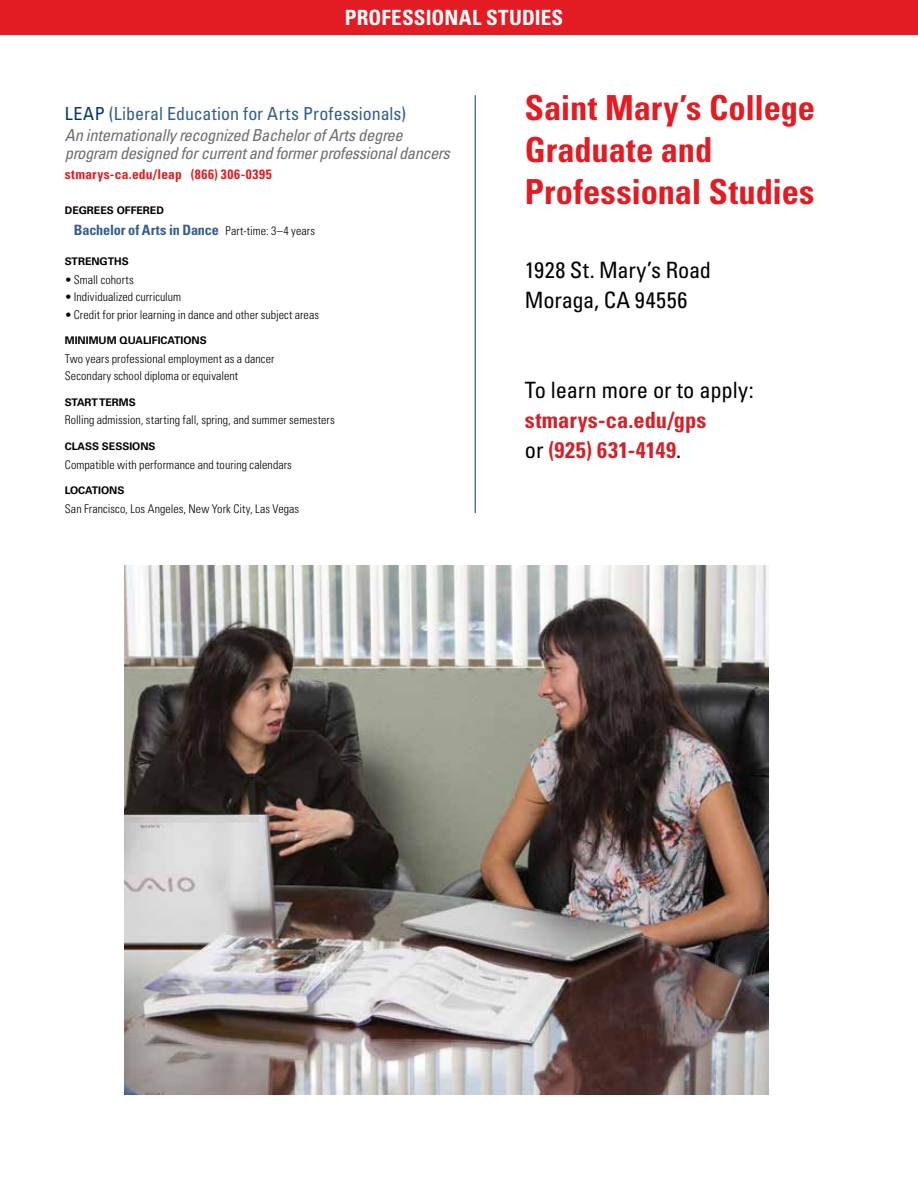
<style>
.page{position:relative;width:918px;height:1188px;background:#fff}
.page>*{position:absolute;margin:0;border:0;box-sizing:border-box;transform-origin:0 0}
.t1{font:700 condensed 34.5px/42px "Univers LT Std";letter-spacing:-.005em;color:#e31b23}
.t2{font:condensed 22.5px/30px "Univers LT Std";letter-spacing:-.005em;color:#000}
.t3{font:700 condensed 22.5px/30px "Univers LT Std";letter-spacing:.01em;color:#d2232a}
.t4{font:700 condensed 21px "Univers LT Std";letter-spacing:.01em;color:#fff}
.t5{font:condensed 18px "Univers LT Std";letter-spacing:.005em;color:#345e8b}
.t6{font:italic condensed 16.5px/18px "Univers LT Std";letter-spacing:-.025em;color:#6d6e71}
.t7{font:700 condensed 14.25px "Univers LT Std";letter-spacing:-.01em;color:#345e8b}
.t8{font:700 condensed 13.5px "Univers LT Std";letter-spacing:.03em;color:#e31b23}
.t9{font:300 condensed 12px/17.2px "Univers LT Std";letter-spacing:.005em;color:#000}
.t10{font:700 10.5px "Univers LT Std";color:#000}
.s1{color:#003768}
.s2{font-weight:300;font-size:12px;color:#000}
.s3{font-weight:400;color:#000}
</style>
<div class="page">
<div style="left:0;top:0;width:918px;height:35px;background:#e31b23"></div>
<img style="left:124px;top:565px;width:644px;height:529px">
<hr style="left:475px;top:95px;width:1px;height:418px;background:#003768">
<h3 class="t4" style="left:345px;top:5px;width:220px">PROFESSIONAL STUDIES</h3>
<h3 class="t5" style="left:65px;top:102px;width:343px"><span class="s1">LEAP</span> (Liberal Education for Arts Professionals)</h3>
<h3 class="t6" style="left:65px;top:126px;width:387px">An internationally recognized Bachelor of Arts degree program designed for current and former professional dancers</h3>
<p class="t8" style="left:65px;top:166px;width:208px">stmarys-ca.edu/leap (866) 306-0395</p>
<p class="t10" style="left:65px;top:204px;width:101px">DEGREES OFFERED</p>
<p class="t7" style="left:74px;top:222px;width:243px">Bachelor of Arts in Dance <span class="s2">Part-time: 3–4 years</span></p>
<p class="t10" style="left:65px;top:256px;width:65px">STRENGTHS</p>
<p class="t9" style="left:65px;top:271px;width:70px">•Small cohorts</p>
<p class="t9" style="left:65px;top:289px;width:118px">•Individualized curriculum</p>
<p class="t9" style="left:65px;top:306px;width:256px">•Credit for prior learning in dance and other subject areas</p>
<p class="t10" style="left:65px;top:334px;width:143px">MINIMUM QUALIFICATIONS</p>
<p class="t9" style="left:65px;top:350px;width:211px">Two years professional employment as a dancer<br>Secondary school diploma or equivalent</p>
<p class="t10" style="left:65px;top:396px;width:73px">START TERMS</p>
<p class="t9" style="left:65px;top:412px;width:271px">Rolling admission, starting fall, spring, and summer semesters</p>
<p class="t10" style="left:65px;top:440px;width:92px">CLASS SESSIONS</p>
<p class="t9" style="left:65px;top:456px;width:229px">Compatible with performance and touring calendars</p>
<p class="t10" style="left:65px;top:484px;width:61px">LOCATIONS</p>
<p class="t9" style="left:65px;top:500px;width:236px">San Francisco, Los Angeles, New York City, Las Vegas</p>
<h1 class="t1" style="left:525px;top:86px;width:292px">Saint Mary’s College<br>Graduate and<br>Professional Studies</h1>
<h2 class="t2" style="left:525px;top:255px;width:188px">1928 St. Mary’s Road<br>Moraga, CA 94556</h2>
<h2 class="t2" style="left:525px;top:375px;width:231px">To learn more or to apply:</h2>
<h2 class="t3" style="left:525px;top:405px;width:183px">stmarys-ca.edu/gps <span class="s3">or</span> (925) 631-4149<span class="s3">.</span></h2>
</div>
